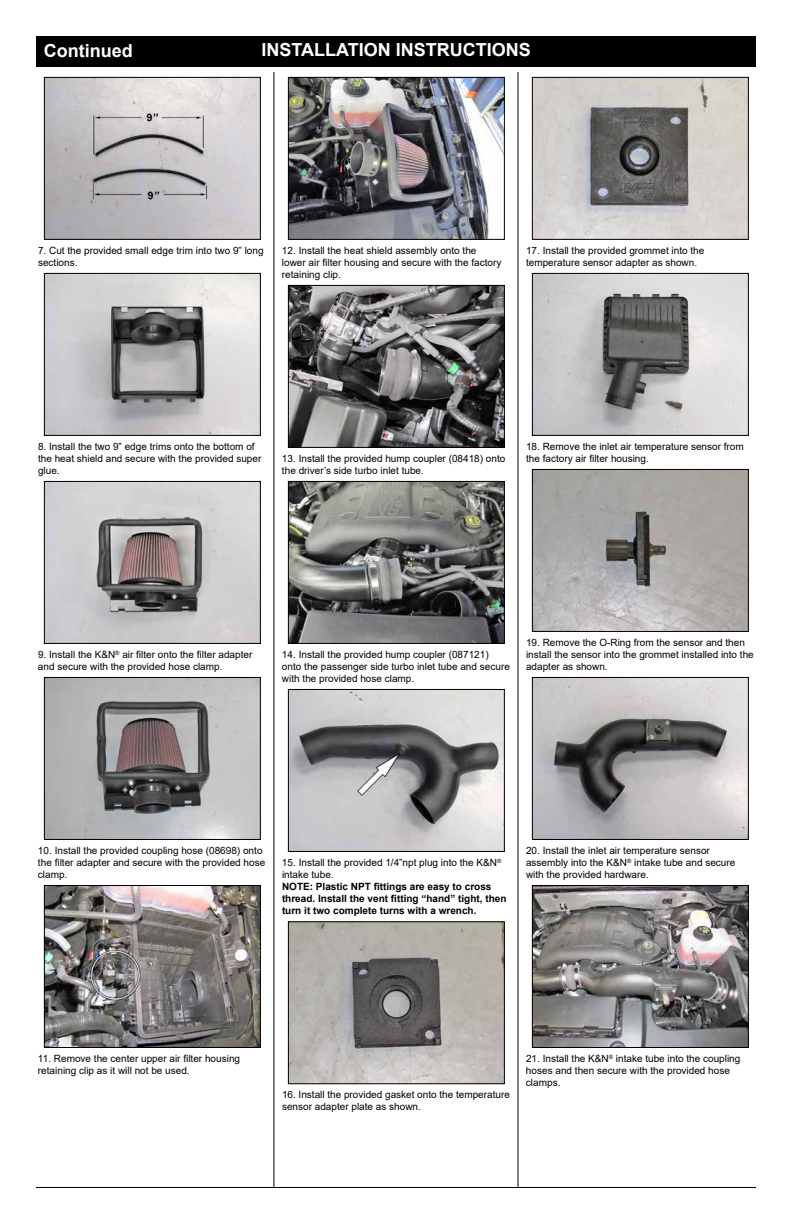
<style>
.page{position:relative;width:792px;height:1224px;background:#fff}
.page>*{position:absolute;margin:0;border:0;box-sizing:border-box;transform-origin:0 0}
.t1{font:700 18px "Arial";color:#fff}
.t2{font:10px/12px "Arial";color:#000}
.t3{font:700 10px/12px "Arial";color:#000}
</style>
<div class="page">
<div style="left:36px;top:36px;width:720px;height:31px;background:#000"></div>
<hr style="left:274px;top:72px;width:1px;height:1116px;background:#000">
<hr style="left:518px;top:72px;width:1px;height:1116px;background:#000">
<hr style="left:36px;top:1187px;width:720px;height:1px;background:#000">
<img style="left:46px;top:79px;width:213px;height:159px">
<div style="left:44px;top:77px;width:217px;height:163px;border:1px solid #000"></div>
<img style="left:290px;top:79px;width:213px;height:159px">
<div style="left:288px;top:77px;width:217px;height:163px;border:1px solid #000"></div>
<img style="left:290px;top:287px;width:213px;height:159px">
<div style="left:288px;top:285px;width:217px;height:163px;border:1px solid #000"></div>
<img style="left:534px;top:471px;width:213px;height:159px">
<div style="left:532px;top:469px;width:217px;height:163px;border:1px solid #000"></div>
<img style="left:534px;top:679px;width:213px;height:159px">
<div style="left:532px;top:677px;width:217px;height:163px;border:1px solid #000"></div>
<img style="left:534px;top:887px;width:213px;height:159px">
<div style="left:532px;top:885px;width:217px;height:163px;border:1px solid #000"></div>
<img style="left:534px;top:275px;width:213px;height:159px">
<div style="left:532px;top:273px;width:217px;height:163px;border:1px solid #000"></div>
<img style="left:290px;top:483px;width:213px;height:159px">
<div style="left:288px;top:481px;width:217px;height:163px;border:1px solid #000"></div>
<img style="left:290px;top:691px;width:213px;height:159px">
<div style="left:288px;top:689px;width:217px;height:163px;border:1px solid #000"></div>
<img style="left:290px;top:923px;width:213px;height:159px">
<div style="left:288px;top:921px;width:217px;height:163px;border:1px solid #000"></div>
<img style="left:534px;top:79px;width:213px;height:159px">
<div style="left:532px;top:77px;width:217px;height:163px;border:1px solid #000"></div>
<img style="left:46px;top:275px;width:213px;height:159px">
<div style="left:44px;top:273px;width:217px;height:163px;border:1px solid #000"></div>
<img style="left:46px;top:483px;width:213px;height:159px">
<div style="left:44px;top:481px;width:217px;height:163px;border:1px solid #000"></div>
<img style="left:46px;top:679px;width:213px;height:159px">
<div style="left:44px;top:677px;width:217px;height:163px;border:1px solid #000"></div>
<img style="left:46px;top:887px;width:213px;height:159px">
<div style="left:44px;top:885px;width:217px;height:163px;border:1px solid #000"></div>
<h1 class="t1" style="left:44px;top:38px;width:90px">Continued</h1>
<h1 class="t1" style="left:261px;top:37px;width:271px">INSTALLATION INSTRUCTIONS</h1>
<p class="t2" style="left:38px;top:244px;width:227px">7. Cut the provided small edge trim into two 9” long sections.</p>
<p class="t2" style="left:282px;top:244px;width:221px">12. Install the heat shield assembly onto the lower air filter housing and secure with the factory retaining clip.</p>
<p class="t2" style="left:526px;top:244px;width:180px">17. Install the provided grommet into the temperature sensor adapter as shown.</p>
<p class="t2" style="left:38px;top:440px;width:225px">8. Install the two 9” edge trims onto the bottom of the heat shield and secure with the provided super glue.</p>
<p class="t2" style="left:282px;top:452px;width:225px">13. Install the provided hump coupler (08418) onto the driver’s side turbo inlet tube.</p>
<p class="t2" style="left:526px;top:440px;width:219px">18. Remove the inlet air temperature sensor from the factory air filter housing.</p>
<p class="t2" style="left:38px;top:649px;width:216px">9. Install the K&amp;N<sup>®</sup> air filter onto the filter adapter and secure with the provided hose clamp.</p>
<p class="t2" style="left:282px;top:649px;width:229px">14. Install the provided hump coupler (087121) onto the passenger side turbo inlet tube and secure with the provided hose clamp.</p>
<p class="t2" style="left:526px;top:637px;width:229px">19. Remove the O-Ring from the sensor and then install the sensor into the grommet installed into the adapter as shown.</p>
<p class="t2" style="left:38px;top:845px;width:229px">10. Install the provided coupling hose (08698) onto the filter adapter and secure with the provided hose clamp.</p>
<p class="t2" style="left:282px;top:857px;width:221px">15. Install the provided 1/4”npt plug into the K&amp;N<sup>® </sup>intake tube.</p>
<p class="t3" style="left:282px;top:881px;width:226px">NOTE: Plastic NPT fittings are easy to cross thread. Install the vent fitting “hand” tight, then turn it two complete turns with a wrench.</p>
<p class="t2" style="left:526px;top:845px;width:211px">20. Install the inlet air temperature sensor assembly into the K&amp;N<sup>®</sup> intake tube and secure with the provided hardware.</p>
<p class="t2" style="left:38px;top:1053px;width:204px">11. Remove the center upper air filter housing retaining clip as it will not be used.</p>
<p class="t2" style="left:282px;top:1089px;width:229px">16. Install the provided gasket onto the temperature sensor adapter plate as shown.</p>
<p class="t2" style="left:526px;top:1053px;width:216px">21. Install the K&amp;N<sup>®</sup> intake tube into the coupling hoses and then secure with the provided hose clamps.</p>
</div>
